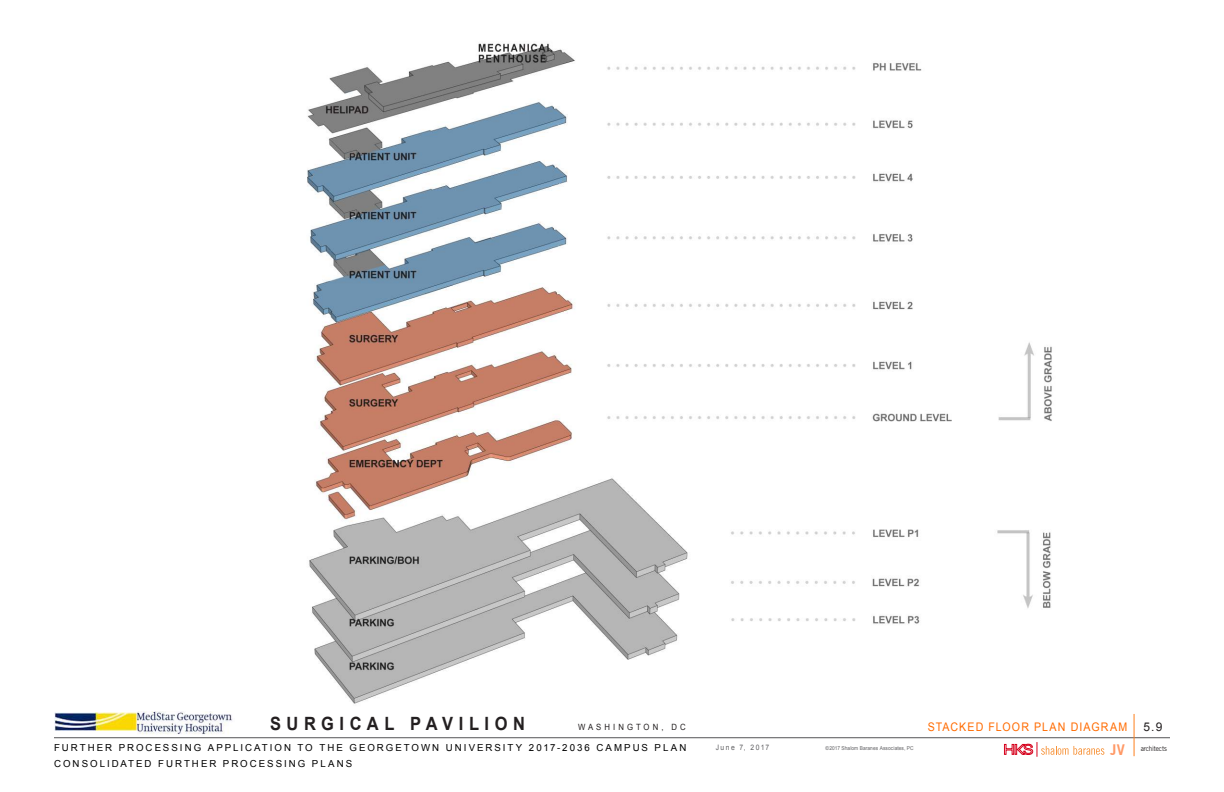
<style>
.page{position:relative;width:1224px;height:792px;background:#fff}
.page>*{position:absolute;margin:0;border:0;box-sizing:border-box;transform-origin:0 0}
.t1{font:700 18.3px "Arial";letter-spacing:.34em;color:#231f20;scale:.9 1}
.t2{font:12px "Arial";color:#231f20}
.t3{font:11.8px "Arial";letter-spacing:.105em;color:#ff6b00;scale:.9 1}
.t4{font:9.7px "Arial";letter-spacing:.21em;color:#000}
.t5{font:8.6px "Arial";letter-spacing:.395em;color:#231f20;scale:.9 1}
.t6{font:7.5px "Arial";letter-spacing:.215em;color:#616164;scale:.9 1}
.t7{font:7.1px "Trade Gothic";letter-spacing:-.02em;color:#231f20;scale:.9 1}
.t8{font:5.4px "Arial";letter-spacing:.02em;color:#606063;scale:.9 1}
.s1{font-family:"Trade Gothic Bold Two";font-size:14.6px;color:#f96}
</style>
<div class="page">
<img style="left:307px;top:43px;width:745px;height:661px">
<hr style="left:54px;top:737px;width:1116px;height:1px;background:#606063">
<hr style="left:1134px;top:714px;width:1px;height:42px;background:#fe7f1d">
<img style="left:138px;top:712px;width:95px;height:23px">
<img style="left:54px;top:712px;width:92px;height:19px">
<svg style="left:1004px;top:742px;width:100px;height:15px"></svg>
<h1 class="t1" style="left:270px;top:711px;width:285px">SURGICAL PAVILION</h1>
<p class="t5" style="left:578px;top:721px;width:121px">WASHINGTON, DC</p>
<p class="t3" style="left:928px;top:719px;width:223px">STACKED FLOOR PLAN DIAGRAM</p>
<p class="t2" style="left:1143px;top:719px;width:20px">5.9</p>
<p class="t4" style="left:54px;top:741px;width:634px">FURTHER PROCESSING APPLICATION TO THE GEORGETOWN UNIVERSITY 2017-2036 CAMPUS PLAN</p>
<p class="t7" style="left:1110px;top:745px;width:64px"><span class="s1">JV</span> architects</p>
<p class="t6" style="left:716px;top:743px;width:61px">June 7, 2017</p>
<p class="t8" style="left:826px;top:744px;width:99px">©2017 Shalom Baranes Associates, PC</p>
<p class="t4" style="left:54px;top:757px;width:300px">CONSOLIDATED FURTHER PROCESSING PLANS</p>
</div>
